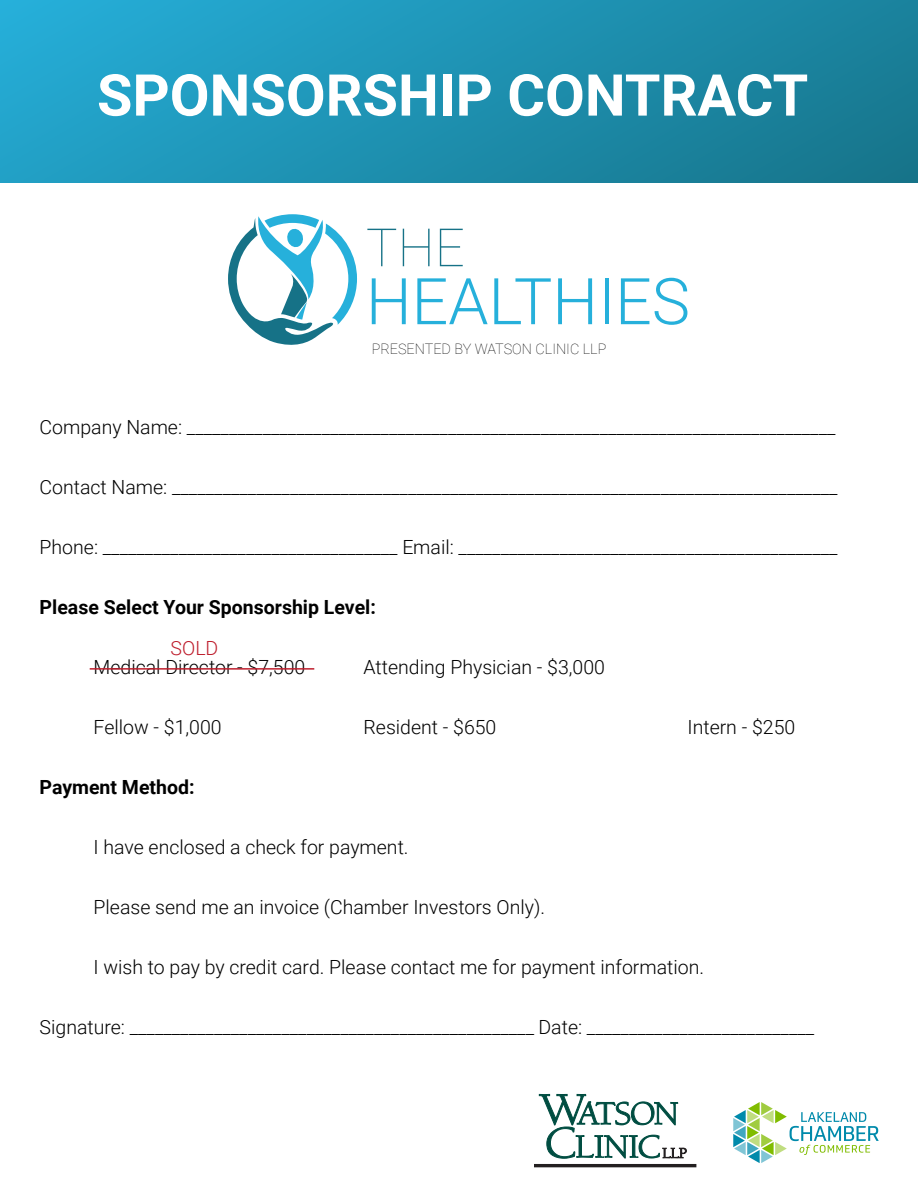
<style>
.page{position:relative;width:918px;height:1188px;background:#fff}
.page>*{position:absolute;margin:0;border:0;box-sizing:border-box;transform-origin:0 0}
.t1{font:300 64.5px "Roboto";color:#26b0db}
.t2{font:700 57.75px "Roboto";color:#fff}
.t3{font:100 52.8px "Roboto";color:#167287}
.t4{font:300 19.5px "Roboto";color:#000}
.t5{font:700 19.5px "Roboto";color:#000}
.t6{font:300 19.5px "Roboto";color:#be1e2d}
.t7{font:100 14.4px "Roboto";color:#000}
</style>
<div class="page">
<svg style="left:228px;top:214px;width:129px;height:131px"></svg>
<svg style="left:733px;top:1102px;width:146px;height:61px"></svg>
<svg style="left:539px;top:1094px;width:148px;height:65px"></svg>
<hr style="left:534px;top:1164px;width:162px;height:3px;background:#231f20">
<div style="left:0;top:0;width:918px;height:182px;background:linear-gradient(to right,#24a8d0,#187a92)"></div>
<hr style="left:90px;top:668px;width:224px;height:2px;background:#be1e2d">
<h2 class="t2" style="left:97px;top:55px;width:713px">SPONSORSHIP CONTRACT</h2>
<h3 class="t3" style="left:366px;top:211px;width:100px">THE</h3>
<h1 class="t1" style="left:366px;top:256px;width:326px">HEALTHIES</h1>
<p class="t7" style="left:372px;top:339px;width:236px">PRESENTED BY WATSON CLINIC LLP</p>
<p class="t4" style="left:40px;top:414px;width:797px">Company Name: _____________________________________________________________________________</p>
<p class="t4" style="left:40px;top:474px;width:800px">Contact Name: _______________________________________________________________________________</p>
<p class="t4" style="left:40px;top:534px;width:800px">Phone: ___________________________________ Email: _____________________________________________</p>
<p class="t5" style="left:40px;top:594px;width:338px">Please Select Your Sponsorship Level:</p>
<p class="t6" style="left:171px;top:634px;width:49px">SOLD</p>
<p class="t4" style="left:94px;top:654px;width:213px">Medical Director - $7,500</p>
<p class="t4" style="left:364px;top:654px;width:243px">Attending Physician - $3,000</p>
<p class="t4" style="left:94px;top:714px;width:130px">Fellow - $1,000</p>
<p class="t4" style="left:364px;top:714px;width:134px">Resident - $650</p>
<p class="t4" style="left:688px;top:714px;width:109px">Intern - $250</p>
<p class="t5" style="left:40px;top:774px;width:157px">Payment Method:</p>
<p class="t4" style="left:94px;top:834px;width:317px">I have enclosed a check for payment.</p>
<p class="t4" style="left:94px;top:894px;width:453px">Please send me an invoice (Chamber Investors Only).</p>
<p class="t4" style="left:94px;top:954px;width:612px">I wish to pay by credit card. Please contact me for payment information.</p>
<p class="t4" style="left:40px;top:1014px;width:776px">Signature: ________________________________________________ Date: ___________________________</p>
</div>
